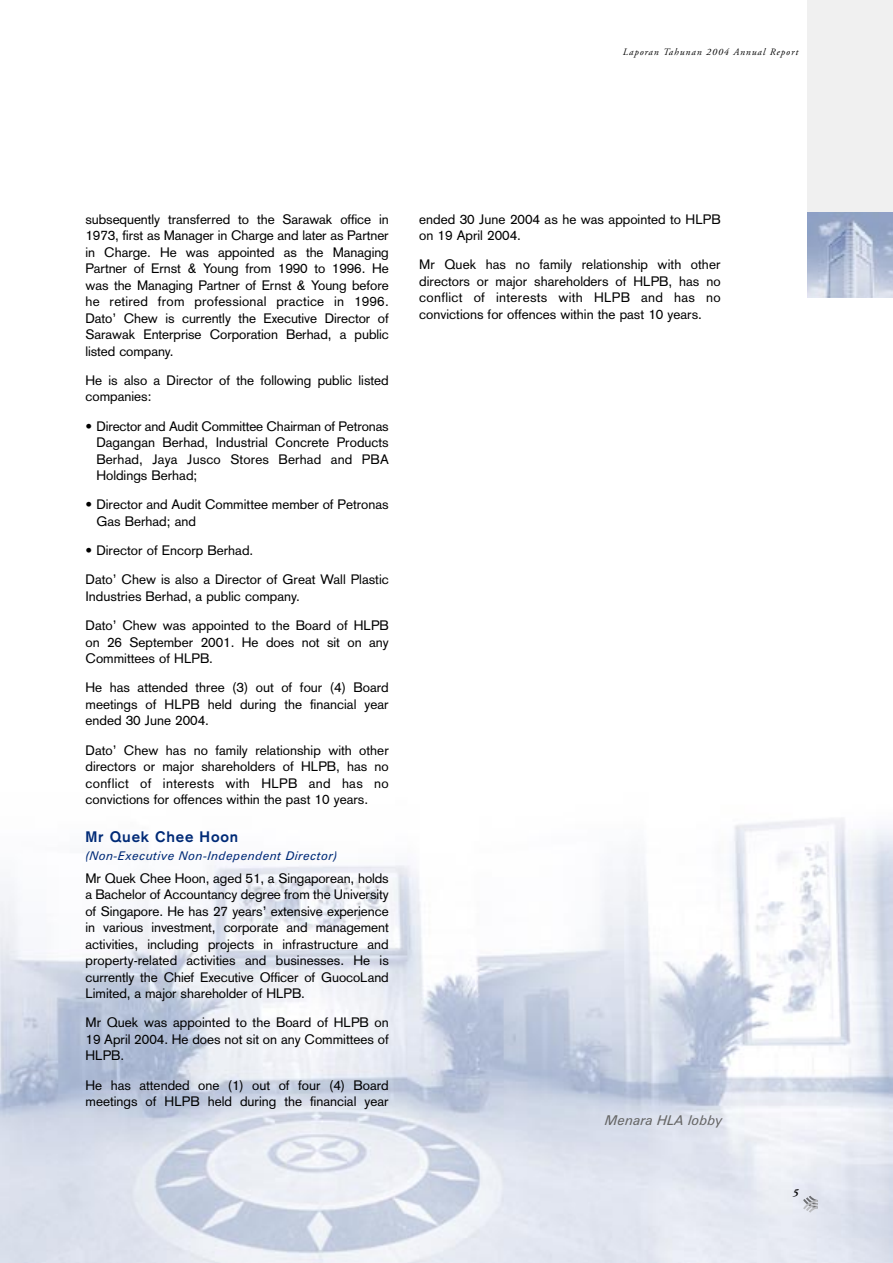
<style>
.page{position:relative;width:893px;height:1263px;background:#fff}
.page>*{position:absolute;margin:0;border:0;box-sizing:border-box;transform-origin:0 0}
.t1{font:700 15px "Akzidenz Grotesk";letter-spacing:.055em;color:#002a77}
.t2{font:13.5px/16.5px "Akzidenz Grotesk";color:#000;text-align:justify}
.t3{font:italic 13.5px "Zurich BT";color:#666}
.t4{font:italic 12px "Zurich BT";letter-spacing:.035em;color:#002a77}
.t5{font:italic 700 10.5px "Adobe Garamond";color:#000}
.t6{font:italic 9.75px "Adobe Garamond";letter-spacing:.1em;color:#000}
</style>
<div class="page">
<img style="left:0;top:818px;width:892px;height:445px">
<svg style="left:803px;top:1196px;width:14px;height:17px"></svg>
<div style="left:807px;top:0;width:85px;height:298px;background:#f0f0f0"></div>
<img style="left:807px;top:213px;width:85px;height:85px">
<p class="t6" style="left:622px;top:48px;width:177px">Laporan Tahunan 2004 Annual Report</p>
<p class="t2" style="left:85px;top:212px;width:305px">subsequently transferred to the Sarawak office in 1973, first as Manager in Charge and later as Partner in Charge. He was appointed as the Managing Partner of Ernst &amp; Young from 1990 to 1996. He was the Managing Partner of Ernst &amp; Young before he retired from professional practice in 1996.<br>Dato’ Chew is currently the Executive Director of Sarawak Enterprise Corporation Berhad, a public listed company.</p>
<p class="t2" style="left:85px;top:373px;width:305px">He is also a Director of the following public listed companies:</p>
<p class="t2" style="left:96px;top:419px;width:294px;text-indent:-11px">• Director and Audit Committee Chairman of Petronas Dagangan Berhad, Industrial Concrete Products Berhad, Jaya Jusco Stores Berhad and PBA Holdings Berhad;</p>
<p class="t2" style="left:96px;top:498px;width:294px;text-indent:-11px">• Director and Audit Committee member of Petronas<br>Gas Berhad; and</p>
<p class="t2" style="left:85px;top:537px;width:305px;line-height:29.2px">• Director of Encorp Berhad.<br>Dato’ Chew is also a Director of Great Wall Plastic</p>
<p class="t2" style="left:85px;top:583px;width:305px;line-height:29.2px">Industries Berhad, a public company.<br>Dato’ Chew was appointed to the Board of HLPB</p>
<p class="t2" style="left:85px;top:635px;width:305px">on 26 September 2001. He does not sit on any<br>Committees of HLPB.</p>
<p class="t2" style="left:85px;top:681px;width:305px">He has attended three (3) out of four (4) Board meetings of HLPB held during the financial year ended 30 June 2004.</p>
<p class="t2" style="left:85px;top:743px;width:305px">Dato’ Chew has no family relationship with other directors or major shareholders of HLPB, has no conflict of interests with HLPB and has no convictions for offences within the past 10 years.</p>
<p class="t1" style="left:85px;top:831px;width:154px">Mr Quek Chee Hoon</p>
<p class="t4" style="left:85px;top:851px;width:253px">(Non-Executive Non-Independent Director)</p>
<p class="t2" style="left:85px;top:871px;width:305px">Mr Quek Chee Hoon, aged 51, a Singaporean, holds a Bachelor of Accountancy degree from the University of Singapore. He has 27 years’ extensive experience in various investment, corporate and management activities, including projects in infrastructure and property-related activities and businesses. He is currently the Chief Executive Officer of GuocoLand Limited, a major shareholder of HLPB.</p>
<p class="t2" style="left:85px;top:1016px;width:305px">Mr Quek was appointed to the Board of HLPB on 19 April 2004. He does not sit on any Committees of HLPB.</p>
<p class="t2" style="left:85px;top:1078px;width:305px">He has attended one (1) out of four (4) Board meetings of HLPB held during the financial year</p>
<p class="t2" style="left:419px;top:212px;width:303px">ended 30 June 2004 as he was appointed to HLPB on 19 April 2004.</p>
<p class="t2" style="left:419px;top:258px;width:303px">Mr Quek has no family relationship with other directors or major shareholders of HLPB, has no conflict of interests with HLPB and has no convictions for offences within the past 10 years.</p>
<p class="t3" style="left:605px;top:1116px;width:119px">Menara HLA lobby</p>
<p class="t5" style="left:792px;top:1189px;width:7px">5</p>
</div>
